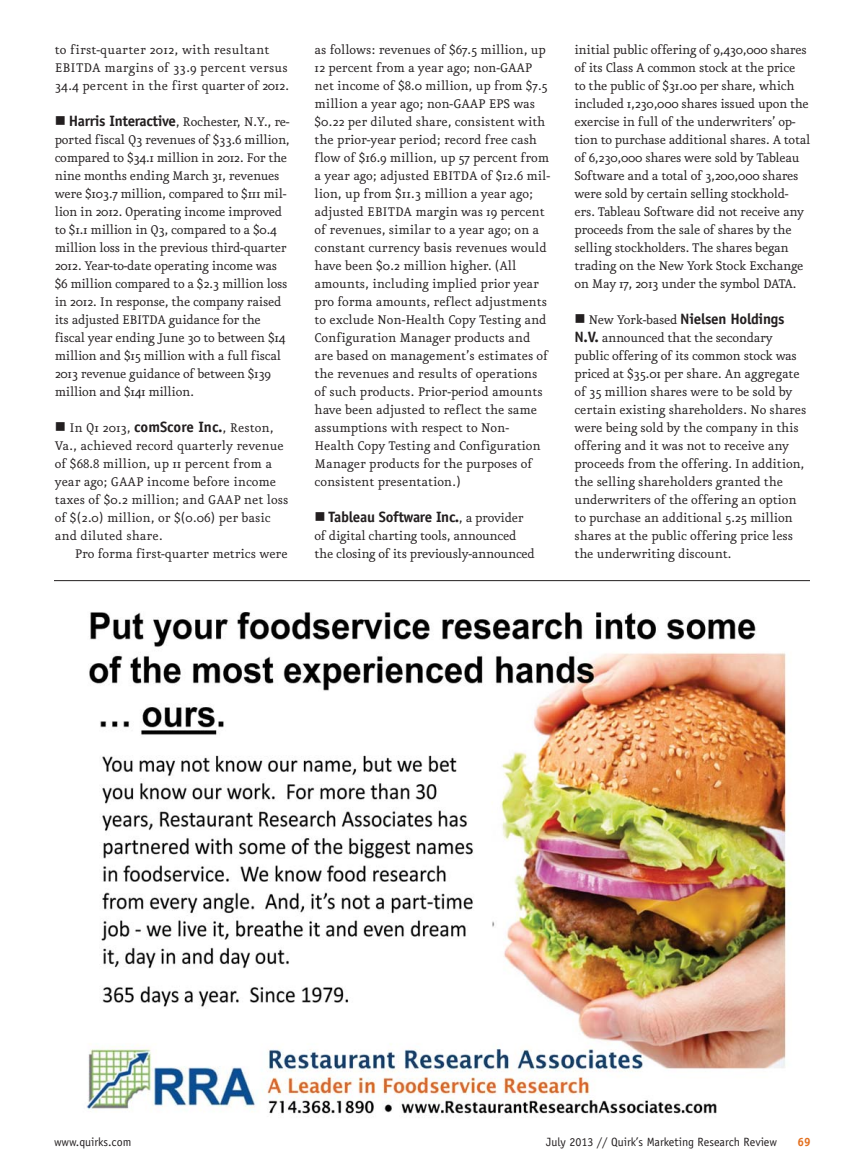
<style>
.page{position:relative;width:864px;height:1175px;background:#fff}
.page>*{position:absolute;margin:0;border:0;box-sizing:border-box;transform-origin:0 0}
.t1{font:15px/18px "Eureka";letter-spacing:-.01em;color:#231f20}
.t2{font:15px/18px "Eureka";letter-spacing:.01em;color:#231f20}
.t3{font:700 15px "Officina Sans";letter-spacing:-.02em;color:#231f20}
.t4{font:12px "Officina Sans";color:#231f20}
.t5{font:700 12px "Officina Sans";color:#e36f1e}
.s1{font-family:"Officina Sans";font-weight:700}
.s2{font-family:"Eureka";font-weight:400}
</style>
<div class="page">
<img style="left:86px;top:612px;width:704px;height:502px">
<hr style="left:54px;top:580px;width:756px;height:1px;background:#231f20">
<p class="t2" style="left:55px;top:43px;width:236px">to first-quarter 2012, with resultant<br>EBITDA margins of 33.9 percent versus<br>34.4 percent in the first quarter of 2012.</p>
<p class="t1" style="left:55px;top:115px;width:237px;text-indent:14px"><span class="s1">Harris Interactive</span>, Rochester, N.Y., re&shy;ported fiscal Q3 revenues of $33.6 million, compared to $34.1 million in 2012. For the nine months ending March 31, revenues were $103.7 million, compared to $111 mil&shy;lion in 2012. Operating income improved to $1.1 million in Q3, compared to a $0.4 million loss in the previous third-quarter 2012. Year-to-date operating income was $6 million compared to a $2.3 million loss in 2012. In response, the company raised its adjusted EBITDA guidance for the fiscal year ending June 30 to between $14 million and $15 million with a full fiscal 2013 revenue guidance of between $139 million and $141 million.</p>
<p class="t1" style="left:55px;top:421px;width:235px;text-indent:15px">In Q1 2013, <span class="s1">comScore Inc.</span>, Reston, Va., achieved record quarterly revenue of $68.8 million, up 11 percent from a year ago; GAAP income before income taxes of $0.2 million; and GAAP net loss of $(2.0) million, or $(0.06) per basic and diluted share.</p>
<p class="t1" style="left:75px;top:547px;width:214px">Pro forma first-quarter metrics were</p>
<p class="t1" style="left:315px;top:43px;width:237px">as follows: revenues of $67.5 million, up 12 percent from a year ago; non-GAAP net income of $8.0 million, up from $7.5 million a year ago; non-GAAP EPS was $0.22 per diluted share, consistent with the prior-year period; record free cash flow of $16.9 million, up 57 percent from a year ago; adjusted EBITDA of $12.6 mil&shy;lion, up from $11.3 million a year ago; adjusted EBITDA margin was 19 percent of revenues, similar to a year ago; on a constant currency basis revenues would have been $0.2 million higher. (All amounts, including implied prior year pro forma amounts, reflect adjustments to exclude Non-Health Copy Testing and Configuration Manager products and are based on management’s estimates of the revenues and results of operations of such products. Prior-period amounts have been adjusted to reflect the same assumptions with respect to Non-Health Copy Testing and Configuration Manager products for the purposes of consistent presentation.)</p>
<p class="t3" style="left:329px;top:511px;width:196px">Tableau Software Inc.<span class="s2">, a provider</span></p>
<p class="t1" style="left:315px;top:529px;width:222px">of digital charting tools, announced the closing of its previously-announced</p>
<p class="t1" style="left:575px;top:43px;width:237px">initial public offering of 9,430,000 shares of its Class A common stock at the price to the public of $31.00 per share, which included 1,230,000 shares issued upon the exercise in full of the underwriters’ op&shy;tion to purchase additional shares. A total of 6,230,000 shares were sold by Tableau Software and a total of 3,200,000 shares were sold by certain selling stockhold&shy;ers. Tableau Software did not receive any proceeds from the sale of shares by the selling stockholders. The shares began trading on the New York Stock Exchange on May 17, 2013 under the symbol DATA.</p>
<p class="t3" style="left:588px;top:313px;width:197px"><span class="s2">New York-based</span> Nielsen Holdings</p>
<p class="t1" style="left:575px;top:331px;width:233px"><span class="s1">N.V.</span> announced that the secondary public offering of its common stock was priced at $35.01 per share. An aggregate of 35 million shares were to be sold by certain existing shareholders. No shares were being sold by the company in this offering and it was not to receive any proceeds from the offering. In addition, the selling shareholders granted the underwriters of the offering an option to purchase an additional 5.25 million shares at the public offering price less the underwriting discount.</p>
<p class="t4" style="left:54px;top:1137px;width:79px">www.quirks.com</p>
<p class="t4" style="left:546px;top:1137px;width:232px">July 2013 // Quirk’s Marketing Research Review</p>
<p class="t5" style="left:797px;top:1137px;width:15px">69</p>
</div>
